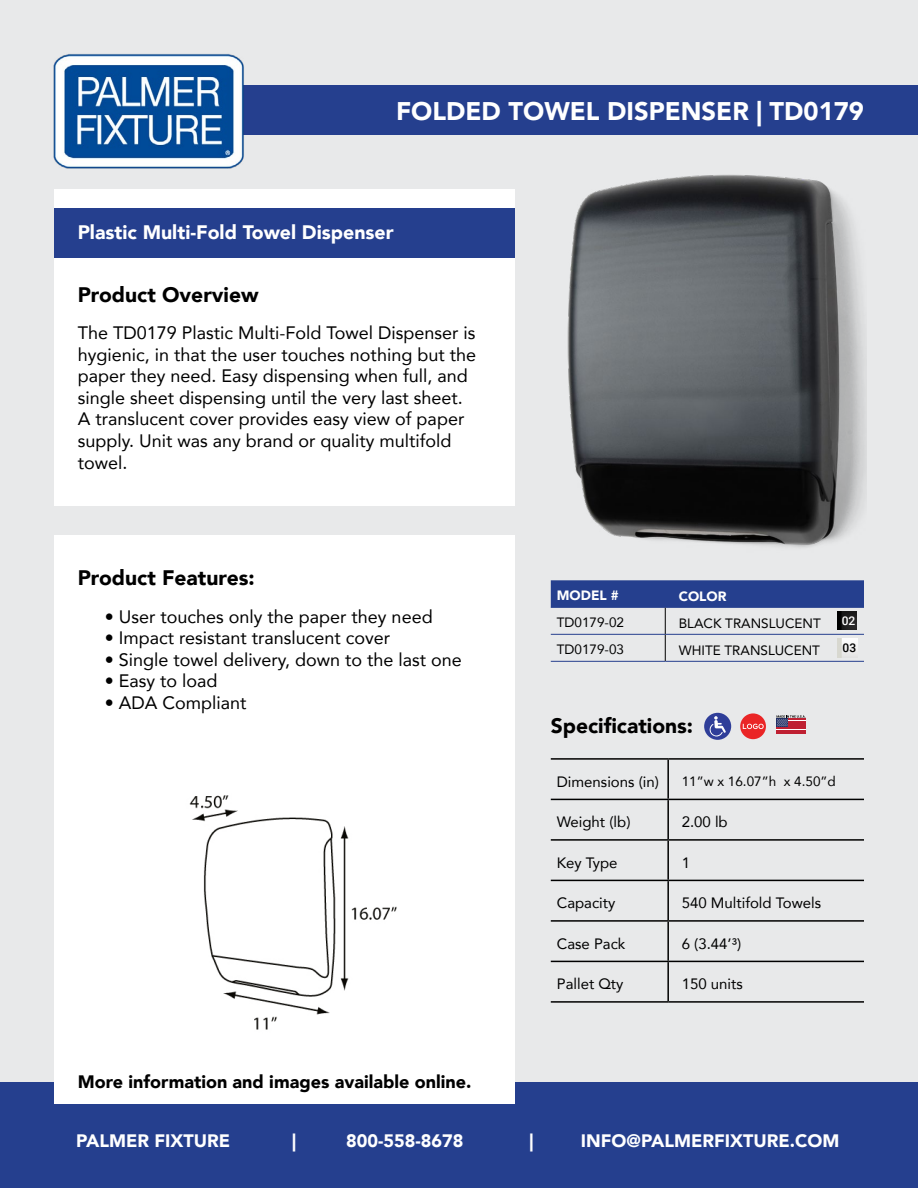
<style>
.page{position:relative;width:918px;height:1188px;background:#fff}
.page>*{position:absolute;margin:0;border:0;box-sizing:border-box;transform-origin:0 0}
.t1{font:900 25.5px "Avenir";color:#fff}
.t2{font:900 21px "Avenir";color:#000}
.t3{font:900 19.5px "Avenir";color:#fff}
.t4{font:18px/21.6px "Avenir";color:#000}
.t5{font:900 18px "Avenir";color:#fff}
.t6{font:900 18px "Avenir";color:#000}
.t7{font:15px "Avenir";color:#000}
.t8{font:13.5px "Avenir";color:#000}
.t9{font:900 13.5px "Avenir";color:#fff}
.t10{font:500 12px "Roboto";color:#fff}
.t11{font:500 12px "Roboto";color:#000}
</style>
<div class="page">
<div style="left:0;top:0;width:918px;height:1107px;background:#e8e9ea"></div>
<img style="left:567px;top:174px;width:300px;height:374px">
<div style="left:54px;top:189px;width:460px;height:316px;background:#fff"></div>
<div style="left:0;top:1082px;width:918px;height:106px;background:#253f8e"></div>
<div style="left:54px;top:536px;width:460px;height:568px;background:#fff"></div>
<div style="left:54px;top:208px;width:460px;height:50px;background:#253f8e"></div>
<hr style="left:551px;top:661px;width:114px;height:1px;background:#253f8e">
<hr style="left:665px;top:661px;width:199px;height:1px;background:#253f8e">
<svg style="left:551px;top:580px;width:313px;height:81px"></svg>
<div style="left:218px;top:86px;width:700px;height:49px;background:#253f8e"></div>
<img style="left:53px;top:54px;width:196px;height:115px">
<img style="left:189px;top:795px;width:208px;height:235px">
<img style="left:837px;top:611px;width:20px;height:19px">
<img style="left:837px;top:639px;width:21px;height:18px">
<hr style="left:551px;top:758px;width:117px;height:2px;background:#000">
<hr style="left:668px;top:758px;width:196px;height:2px;background:#000">
<hr style="left:551px;top:799px;width:117px;height:1px;background:#000">
<hr style="left:668px;top:799px;width:196px;height:1px;background:#000">
<hr style="left:551px;top:839px;width:117px;height:2px;background:#000">
<hr style="left:668px;top:839px;width:196px;height:2px;background:#000">
<hr style="left:551px;top:920px;width:117px;height:2px;background:#000">
<hr style="left:668px;top:920px;width:196px;height:2px;background:#000">
<hr style="left:667px;top:760px;width:2px;height:39px;background:#000">
<hr style="left:667px;top:800px;width:2px;height:39px;background:#000">
<hr style="left:667px;top:841px;width:2px;height:39px;background:#000">
<hr style="left:551px;top:880px;width:117px;height:1px;background:#000">
<hr style="left:668px;top:880px;width:196px;height:1px;background:#000">
<hr style="left:667px;top:881px;width:2px;height:39px;background:#000">
<hr style="left:667px;top:922px;width:2px;height:39px;background:#000">
<hr style="left:551px;top:961px;width:117px;height:1px;background:#000">
<hr style="left:668px;top:961px;width:196px;height:1px;background:#000">
<hr style="left:667px;top:962px;width:2px;height:39px;background:#000">
<hr style="left:551px;top:1001px;width:117px;height:2px;background:#000">
<hr style="left:668px;top:1001px;width:196px;height:2px;background:#000">
<svg style="left:776px;top:727px;width:30px;height:6px"></svg>
<hr style="left:776px;top:728px;width:30px;height:1px;background:#bf2032">
<hr style="left:776px;top:730px;width:30px;height:2px;background:#bf2032">
<hr style="left:776px;top:733px;width:30px;height:1px;background:#bf2032">
<div style="left:776px;top:719px;width:12px;height:8px;background:#212f64"></div>
<svg style="left:777px;top:715px;width:29px;height:12px"></svg>
<div style="left:704px;top:713px;width:27px;height:27px;background:#2f3e99;border-radius:50%"></div>
<svg style="left:709px;top:716px;width:17px;height:20px"></svg>
<div style="left:740px;top:713px;width:26px;height:26px;background:#ea2526;border-radius:50%"></div>
<svg style="left:743px;top:724px;width:21px;height:5px"></svg>
<h1 class="t1" style="left:396px;top:89px;width:469px">FOLDED TOWEL DISPENSER | TD0179</h1>
<p class="t3" style="left:78px;top:215px;width:317px">Plastic Multi-Fold Towel Dispenser</p>
<p class="t2" style="left:78px;top:276px;width:182px">Product Overview</p>
<p class="t4" style="left:78px;top:321px;width:400px">The TD0179 Plastic Multi-Fold Towel Dispenser is hygienic, in that the user touches nothing but the paper they need. Easy dispensing when full, and single sheet dispensing until the very last sheet.<br>A translucent cover provides easy view of paper supply. Unit was any brand or quality multifold towel.</p>
<p class="t2" style="left:78px;top:560px;width:178px">Product Features:</p>
<p class="t4" style="left:105px;top:605px;width:329px">• User touches only the paper they need</p>
<p class="t4" style="left:105px;top:627px;width:287px">• Impact resistant translucent cover</p>
<p class="t4" style="left:105px;top:648px;width:359px">• Single towel delivery, down to the last one</p>
<p class="t4" style="left:105px;top:670px;width:114px">• Easy to load</p>
<p class="t4" style="left:105px;top:691px;width:143px">• ADA Compliant</p>
<p class="t6" style="left:78px;top:1067px;width:395px">More information and images available online.</p>
<p class="t9" style="left:557px;top:584px;width:63px">MODEL #</p>
<p class="t9" style="left:679px;top:584px;width:49px">COLOR</p>
<p class="t8" style="left:557px;top:611px;width:69px">TD0179-02</p>
<p class="t8" style="left:679px;top:612px;width:144px">BLACK TRANSLUCENT</p>
<p class="t8" style="left:557px;top:638px;width:69px">TD0179-03</p>
<p class="t8" style="left:679px;top:639px;width:143px">WHITE TRANSLUCENT</p>
<p class="t10" style="left:842px;top:612px;width:15px">02</p>
<p class="t11" style="left:843px;top:640px;width:15px">03</p>
<p class="t2" style="left:551px;top:708px;width:144px">Specifications:</p>
<p class="t7" style="left:557px;top:769px;width:104px">Dimensions (in)</p>
<p class="t8" style="left:682px;top:770px;width:156px">11”w x 16.07”h x 4.50”d</p>
<p class="t7" style="left:557px;top:810px;width:75px">Weight (lb)</p>
<p class="t7" style="left:682px;top:810px;width:48px">2.00 lb</p>
<p class="t7" style="left:557px;top:850px;width:62px">Key Type</p>
<p class="t7" style="left:682px;top:850px;width:10px">1</p>
<p class="t7" style="left:557px;top:891px;width:60px">Capacity</p>
<p class="t7" style="left:682px;top:891px;width:141px">540 Multifold Towels</p>
<p class="t7" style="left:557px;top:931px;width:70px">Case Pack</p>
<p class="t7" style="left:682px;top:931px;width:61px">6 (3.44’³)</p>
<p class="t7" style="left:557px;top:972px;width:68px">Pallet Qty</p>
<p class="t7" style="left:682px;top:972px;width:63px">150 units</p>
<p class="t5" style="left:76px;top:1126px;width:156px">PALMER FIXTURE</p>
<p class="t5" style="left:292px;top:1126px;width:5px">|</p>
<p class="t5" style="left:346px;top:1126px;width:119px">800-558-8678</p>
<p class="t5" style="left:530px;top:1126px;width:5px">|</p>
<p class="t5" style="left:581px;top:1126px;width:260px">INFO@PALMERFIXTURE.COM</p>
</div>
